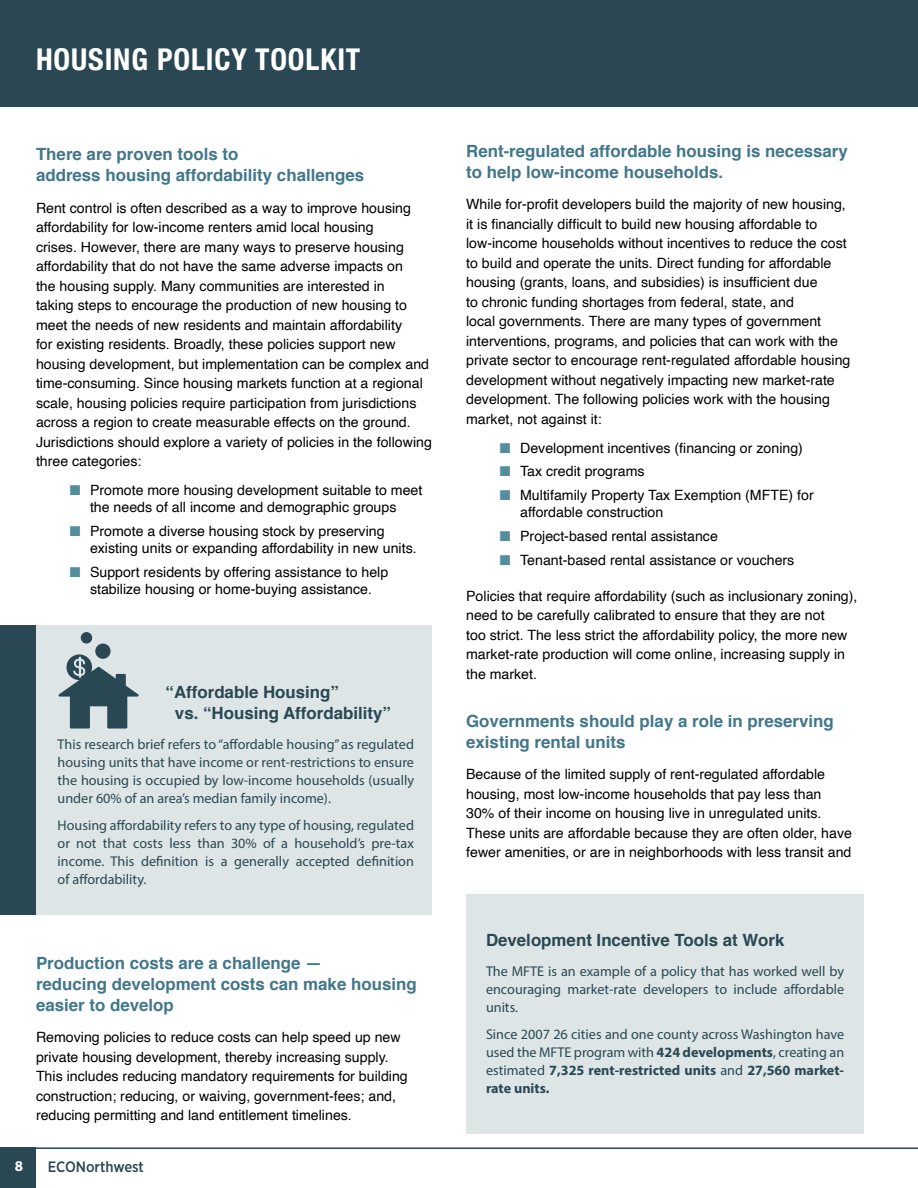
<style>
.page{position:relative;width:918px;height:1188px;background:#fff}
.page>*{position:absolute;margin:0;border:0;box-sizing:border-box;transform-origin:0 0}
.Header_Title{font:700 condensed 30px "Helvetica Neue";letter-spacing:.03em;color:#fff}
.REG_Headline_-_MED_blue{font:700 16.8px/21px "Helvetica";color:#42768a}
.ES_Headlines_2_-_dark_blue{font:700 16.8px/21px "Helvetica";color:#294853}
.ES_Headlines_2_-_dark_blue-2{font:700 16.8px/21px "Helvetica";color:#42768a}
.t1{font:500 15px "Gotham Narrow";color:#294853}
.t2{font:700 15px "Myriad Pro";color:#fff}
.Body_text{font:14.1px/19.5px "Helvetica";color:#000}
.t3{font:14.1px/18px "Myriad Pro";color:#294853;text-align:justify}
.s1{color:#548d9b}
.s2{font-weight:700}
</style>
<div class="page">
<div style="left:0;top:0;width:918px;height:106px;background:#2a4753"></div>
<div style="left:0;top:625px;width:432px;height:289px;background:#dde5e6"></div>
<div style="left:0;top:625px;width:35px;height:289px;background:#294853"></div>
<div style="left:466px;top:894px;width:398px;height:240px;background:#dde5e6"></div>
<svg style="left:58px;top:654px;width:81px;height:75px"></svg>
<div style="left:95px;top:644px;width:16px;height:15px;background:#294853;border-radius:50%"></div>
<div style="left:81px;top:632px;width:11px;height:12px;background:#294853;border-radius:50%"></div>
<hr style="left:0;top:1147px;width:918px;height:2px;background:#294853">
<div style="left:0;top:1147px;width:36px;height:41px;background:#294853"></div>
<p class="Header_Title" style="left:36px;top:34px;width:326px">HOUSING POLICY TOOLKIT</p>
<p class="ES_Headlines_2_-_dark_blue-2" style="left:36px;top:144px;width:330px">There are proven tools to<br>address housing affordability challenges</p>
<p class="Body_text" style="left:36px;top:198px;width:397px">Rent control is often described as a way to improve housing affordability for low-income renters amid local housing<br>crises. However, there are many ways to preserve housing affordability that do not have the same adverse impacts on<br>the housing supply. Many communities are interested in<br>taking steps to encourage the production of new housing to meet the needs of new residents and maintain affordability<br>for existing residents. Broadly, these policies support new housing development, but implementation can be complex and time-consuming. Since housing markets function at a regional scale, housing policies require participation from jurisdictions across a region to create measurable effects on the ground.<br>Jurisdictions should explore a variety of policies in the following three categories:</p>
<p class="Body_text" style="left:70px;top:482px;width:354px;line-height:17px;text-align:center"><span class="s1">■</span> Promote more housing development suitable to meet the needs of all income and demographic groups</p>
<p class="Body_text" style="left:90px;top:523px;width:328px;line-height:17px;text-indent:-20px"><span class="s1">■</span> Promote a diverse housing stock by preserving existing units or expanding affordability in new units.</p>
<p class="Body_text" style="left:70px;top:564px;width:320px;line-height:17px;text-align:center"><span class="s1">■</span> Support residents by offering assistance to help stabilize housing or home-buying assistance.</p>
<p class="ES_Headlines_2_-_dark_blue" style="left:175px;top:682px;width:217px;text-indent:-9px">“Affordable Housing”<br>vs. “Housing Affordability”</p>
<p class="t3" style="left:58px;top:736px;width:358px">This research brief refers to “affordable housing” as regulated housing units that have income or rent-restrictions to ensure the housing is occupied by low-income households (usually under 60% of an area’s median family income).</p>
<p class="t3" style="left:58px;top:817px;width:358px">Housing affordability refers to any type of housing, regulated or not that costs less than 30% of a household’s pre-tax income. This definition is a generally accepted definition of affordability.</p>
<p class="REG_Headline_-_MED_blue" style="left:36px;top:952px;width:382px">Production costs are a challenge —<br>reducing development costs can make housing easier to develop</p>
<p class="Body_text" style="left:36px;top:1028px;width:373px">Removing policies to reduce costs can help speed up new private housing development, thereby increasing supply.<br>This includes reducing mandatory requirements for building construction; reducing, or waiving, government-fees; and, reducing permitting and land entitlement timelines.</p>
<p class="t2" style="left:15px;top:1156px;width:10px">8</p>
<p class="t1" style="left:48px;top:1157px;width:98px">ECONorthwest</p>
<p class="REG_Headline_-_MED_blue" style="left:466px;top:140px;width:383px">Rent-regulated affordable housing is necessary to help low-income households.</p>
<p class="Body_text" style="left:466px;top:195px;width:386px">While for-profit developers build the majority of new housing, it is financially difficult to build new housing affordable to low-income households without incentives to reduce the cost to build and operate the units. Direct funding for affordable housing (grants, loans, and subsidies) is insufficient due<br>to chronic funding shortages from federal, state, and<br>local governments. There are many types of government interventions, programs, and policies that can work with the private sector to encourage rent-regulated affordable housing development without negatively impacting new market-rate development. The following policies work with the housing market, not against it:</p>
<p class="Body_text" style="left:500px;top:438px;width:305px"><span class="s1">■</span> Development incentives (financing or zoning)</p>
<p class="Body_text" style="left:500px;top:462px;width:146px"><span class="s1">■</span> Tax credit programs</p>
<p class="Body_text" style="left:520px;top:487px;width:295px;line-height:17px;text-indent:-20px"><span class="s1">■</span> Multifamily Property Tax Exemption (MFTE) for affordable construction</p>
<p class="Body_text" style="left:500px;top:527px;width:219px"><span class="s1">■</span> Project-based rental assistance</p>
<p class="Body_text" style="left:500px;top:550px;width:296px"><span class="s1">■</span> Tenant-based rental assistance or vouchers</p>
<p class="Body_text" style="left:466px;top:586px;width:393px">Policies that require affordability (such as inclusionary zoning), need to be carefully calibrated to ensure that they are not<br>too strict. The less strict the affordability policy, the more new market-rate production will come online, increasing supply in the market.</p>
<p class="REG_Headline_-_MED_blue" style="left:466px;top:711px;width:369px">Governments should play a role in preserving existing rental units</p>
<p class="Body_text" style="left:466px;top:765px;width:387px">Because of the limited supply of rent-regulated affordable housing, most low-income households that pay less than 30% of their income on housing live in unregulated units.<br>These units are affordable because they are often older, have fewer amenities, or are in neighborhoods with less transit and</p>
<p class="ES_Headlines_2_-_dark_blue" style="left:486px;top:930px;width:300px">Development Incentive Tools at Work</p>
<p class="t3" style="left:486px;top:962px;width:360px">The MFTE is an example of a policy that has worked well by encouraging market-rate developers to include affordable units.</p>
<p class="t3" style="left:486px;top:1025px;width:360px">Since 2007 26 cities and one county across Washington have used the MFTE program with <span class="s2">424 developments</span>, creating an estimated <span class="s2">7,325 rent-restricted units</span> and <span class="s2">27,560 market&shy;rate units.</span></p>
</div>
